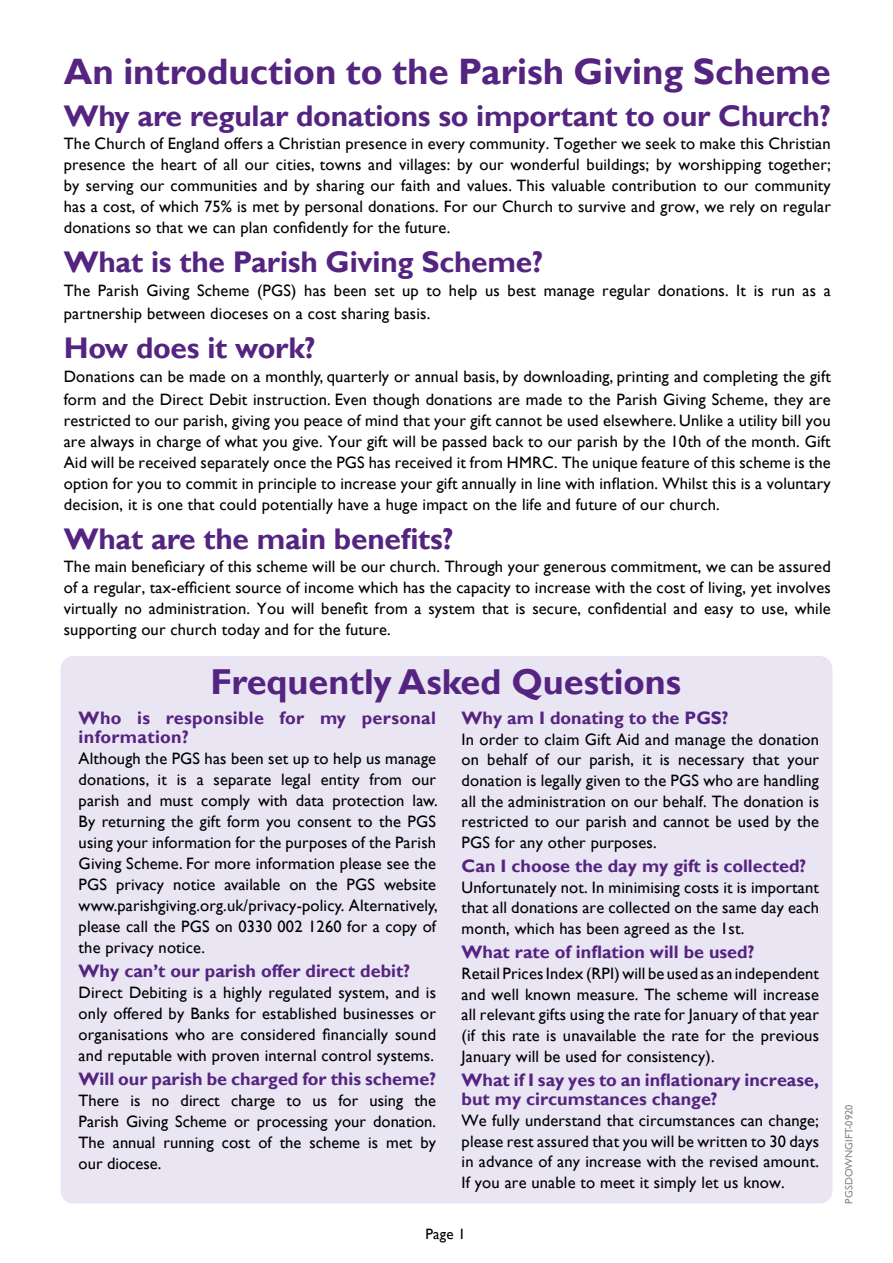
<style>
.page{position:relative;width:893px;height:1263px;background:#fff}
.page>*{position:absolute;margin:0;border:0;box-sizing:border-box;transform-origin:0 0}
.t1{font:700 36.75px "Gill Sans";color:#552481}
.t2{font:700 36px "Gill Sans";color:#552481}
.t3{font:700 29.85px "Gill Sans";letter-spacing:-.01em;color:#552481}
.t4{font:700 18px/19.5px "Gill Sans";color:#552481}
.t5{font:700 18px/19.5px "Gill Sans";letter-spacing:.02em;color:#552481}
.t6{font:16.5px/21px "Gill Sans";letter-spacing:.01em;color:#000;text-align:justify}
.t7{font:15px "Gill Sans";color:#000}
.t8{font:10.5px "Gill Sans";letter-spacing:.01em;color:#878787}
</style>
<div class="page">
<div style="left:61px;top:656px;width:771px;height:547px;background:#e9e5f3;border-radius:13px"></div>
<h1 class="t1" style="left:64px;top:49px;width:768px">An introduction to the Parish Giving Scheme</h1>
<h3 class="t3" style="left:64px;top:97px;width:769px">Why are regular donations so important to our Church?</h3>
<p class="t6" style="left:64px;top:133px;width:769px">The Church of England offers a Christian presence in every community. Together we seek to make this Christian presence the heart of all our cities, towns and villages: by our wonderful buildings; by worshipping together; by serving our communities and by sharing our faith and values. This valuable contribution to our community has a cost, of which 75% is met by personal donations. For our Church to survive and grow, we rely on regular donations so that we can plan confidently for the future.</p>
<h3 class="t3" style="left:64px;top:244px;width:481px">What is the Parish Giving Scheme?</h3>
<p class="t6" style="left:64px;top:280px;width:769px;line-height:22.5px">The Parish Giving Scheme (PGS) has been set up to help us best manage regular donations. It is run as a partnership between dioceses on a cost sharing basis.</p>
<h3 class="t3" style="left:64px;top:330px;width:253px">How does it work?</h3>
<p class="t6" style="left:64px;top:366px;width:769px;line-height:22.5px">Donations can be made on a monthly, quarterly or annual basis, by downloading, printing and completing the gift form and the Direct Debit instruction. Even though donations are made to the Parish Giving Scheme, they are</p>
<p class="t6" style="left:64px;top:410px;width:768px">restricted to our parish, giving you peace of mind that your gift cannot be used elsewhere. Unlike a utility bill you are always in charge of what you give. Your gift will be passed back to our parish by the 10th of the month. Gift Aid will be received separately once the PGS has received it from HMRC. The unique feature of this scheme is the option for you to commit in principle to increase your gift annually in line with inflation. Whilst this is a voluntary decision, it is one that could potentially have a huge impact on the life and future of our church.</p>
<h3 class="t3" style="left:64px;top:521px;width:392px">What are the main benefits?</h3>
<p class="t6" style="left:64px;top:556px;width:768px">The main beneficiary of this scheme will be our church. Through your generous commitment, we can be assured of a regular, tax-efficient source of income which has the capacity to increase with the cost of living, yet involves virtually no administration. You will benefit from a system that is secure, confidential and easy to use, while supporting our church today and for the future.</p>
<h2 class="t2" style="left:210px;top:660px;width:472px">Frequently Asked Questions</h2>
<p class="t5" style="left:79px;top:708px;width:359px">Who is responsible for my personal information?</p>
<p class="t6" style="left:79px;top:748px;width:361px">Although the PGS has been set up to help us manage donations, it is a separate legal entity from our parish and must comply with data protection law.<br>By returning the gift form you consent to the PGS using your information for the purposes of the Parish Giving Scheme. For more information please see the PGS privacy notice available on the PGS website www.parishgiving.org.uk/privacy-policy. Alternatively, please call the PGS on 0330 002 1260 for a copy of the privacy notice.</p>
<p class="t4" style="left:79px;top:962px;width:333px">Why can’t our parish offer direct debit?</p>
<p class="t6" style="left:79px;top:982px;width:359px">Direct Debiting is a highly regulated system, and is only offered by Banks for established businesses or organisations who are considered financially sound and reputable with proven internal control systems.</p>
<p class="t4" style="left:79px;top:1070px;width:359px">Will our parish be charged for this scheme?</p>
<p class="t6" style="left:79px;top:1090px;width:359px">There is no direct charge to us for using the Parish Giving Scheme or processing your donation.<br>The annual running cost of the scheme is met by our diocese.</p>
<p class="t4" style="left:462px;top:708px;width:268px">Why am I donating to the PGS?</p>
<p class="t6" style="left:462px;top:729px;width:359px">In order to claim Gift Aid and manage the donation on behalf of our parish, it is necessary that your donation is legally given to the PGS who are handling all the administration on our behalf. The donation is restricted to our parish and cannot be used by the PGS for any other purposes.</p>
<p class="t4" style="left:462px;top:857px;width:346px">Can I choose the day my gift is collected?</p>
<p class="t6" style="left:462px;top:877px;width:359px">Unfortunately not. In minimising costs it is important that all donations are collected on the same day each month, which has been agreed as the 1st.</p>
<p class="t4" style="left:462px;top:943px;width:294px">What rate of inflation will be used?</p>
<p class="t6" style="left:462px;top:963px;width:359px">Retail Prices Index (RPI) will be used as an independent and well known measure. The scheme will increase all relevant gifts using the rate for January of that year (if this rate is unavailable the rate for the previous January will be used for consistency).</p>
<p class="t4" style="left:462px;top:1070px;width:359px">What if I say yes to an inflationary increase, but my circumstances change?</p>
<p class="t6" style="left:462px;top:1110px;width:359px">We fully understand that circumstances can change; please rest assured that you will be written to 30 days in advance of any increase with the revised amount.<br>If you are unable to meet it simply let us know.</p>
<p class="t7" style="left:425px;top:1225px;width:42px">Page 1</p>
<p class="t8" style="left:843px;top:1203px;width:101px;rotate:-90deg">PGSDOWNGIFT-0920</p>
</div>
